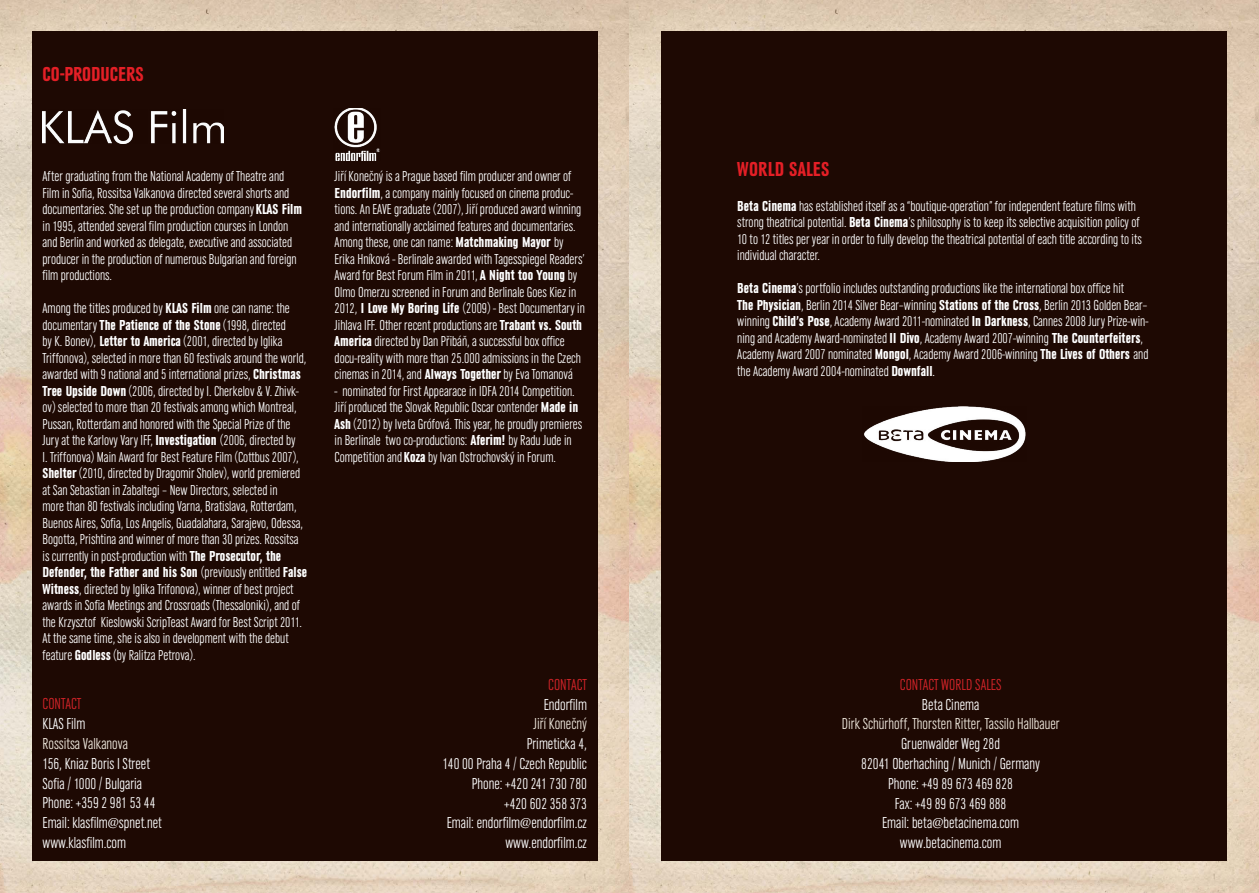
<style>
.page{position:relative;width:1259px;height:893px;background:#fff}
.page>*{position:absolute;margin:0;border:0;box-sizing:border-box;transform-origin:0 0}
.t1{font:700 condensed 21px "URW Grotesk TOT";color:#e41f26}
.t2{font:300 condensed 16.5px/19.8px "URW Grotesk TOT";color:#fff}
.t3{font:300 condensed 16.5px "URW Grotesk TOT";color:#efe8dd}
.t4{font:300 condensed 16.5px "URW Grotesk TOT";color:#d52429}
.t5{font:300 condensed 15px/16.5px "URW Grotesk TOT";color:#fff}
.s1{font-weight:700}
</style>
<div class="page">
<img style="left:0;top:0;width:629px;height:893px">
<div style="left:32px;top:32px;width:565px;height:829px;background:#1e0903"></div>
<img style="left:43px;top:110px;width:181px;height:34px">
<img style="left:334px;top:108px;width:46px;height:52px">
<img style="left:629px;top:0;width:630px;height:893px">
<div style="left:661px;top:32px;width:566px;height:829px;background:#1e0903"></div>
<img style="left:864px;top:407px;width:162px;height:55px">
<h1 class="t1" style="left:43px;top:63px;width:103px">CO-PRODUCERS</h1>
<p class="t5" style="left:43px;top:168px;width:261px">After graduating from the National Academy of Theatre and Film in Sofia, Rossitsa Valkanova directed several shorts and documentaries. She set up the production company <span class="s1">KLAS Film </span>in 1995, attended several film production courses in London and Berlin and worked as delegate, executive and associated producer in the production of numerous Bulgarian and foreign film productions.</p>
<p class="t5" style="left:43px;top:300px;width:266px">Among the titles produced by <span class="s1">KLAS Film</span> one can name: the documentary <span class="s1">The Patience of the Stone</span> (1998, directed<br>by K. Bonev), <span class="s1">Letter to America</span> (2001, directed by Iglika Triffonova), selected in more than 60 festivals around the world, awarded with 9 national and 5 international prizes, <span class="s1">Christmas Tree Upside Down</span> (2006, directed by I. Cherkelov &amp; V. Zhivk&shy;ov) selected to more than 20 festivals among which Montreal, Pussan, Rotterdam and honored with the Special Prize of the Jury at the Karlovy Vary IFF, <span class="s1">Investigation</span> (2006, directed by<br>I. Triffonova) Main Award for Best Feature Film (Cottbus 2007), <span class="s1">Shelter</span> (2010, directed by Dragomir Sholev), world premiered at San Sebastian in Zabaltegi – New Directors, selected in<br>more than 80 festivals including Varna, Bratislava, Rotterdam, Buenos Aires, Sofia, Los Angelis, Guadalahara, Sarajevo, Odessa, Bogotta, Prishtina and winner of more than 30 prizes. Rossitsa is currently in post-production with <span class="s1">The Prosecutor, the Defender, the Father and his Son</span> (previously entitled <span class="s1">False Witness</span>, directed by Iglika Trifonova), winner of best project awards in Sofia Meetings and Crossroads (Thessaloniki), and of the Krzysztof Kieslowski ScripTeast Award for Best Script 2011.<br>At the same time, she is also in development with the debut feature <span class="s1">Godless</span> (by Ralitza Petrova).</p>
<p class="t4" style="left:43px;top:696px;width:40px">CONTACT</p>
<p class="t2" style="left:43px;top:714px;width:44px">KLAS Film</p>
<p class="t3" style="left:43px;top:735px;width:87px">Rossitsa Valkanova</p>
<p class="t2" style="left:43px;top:754px;width:121px">156, Kniaz Boris I Street<br>Sofia / 1000 / Bulgaria<br>Phone: +359 2 981 53 44<br>Email: klasfilm@spnet.net www.klasfilm.com</p>
<p class="t5" style="left:334px;top:168px;width:252px">Jiří Konečný is a Prague based film producer and owner of <span class="s1">Endorfilm</span>, a company mainly focused on cinema produc&shy;tions. An EAVE graduate (2007), Jiří produced award winning and internationally acclaimed features and documentaries.<br>Among these, one can name: <span class="s1">Matchmaking Mayor</span> by Erika Hníková - Berlinale awarded with Tagesspiegel Readers’ Award for Best Forum Film in 2011, <span class="s1">A Night too Young</span> by Olmo Omerzu screened in Forum and Berlinale Goes Kiez in 2012, <span class="s1">I Love My Boring Life</span> (2009) - Best Documentary in Jihlava IFF. Other recent productions are <span class="s1">Trabant vs. South America</span> directed by Dan Přibáň, a successful box office docu-reality with more than 25.000 admissions in the Czech cinemas in 2014, and <span class="s1">Always Together</span> by Eva Tomanová</p>
<p class="t5" style="left:334px;top:383px;width:249px">- nominated for First Appearace in IDFA 2014 Competition.<br>Jiří produced the Slovak Republic Oscar contender <span class="s1">Made in Ash</span> (2012) by Iveta Grófová. This year, he proudly premieres in Berlinale two co-productions: <span class="s1">Aferim!</span> by Radu Jude in Competition and <span class="s1">Koza</span> by Ivan Ostrochovský in Forum.</p>
<p class="t4" style="left:548px;top:676px;width:40px">CONTACT</p>
<p class="t2" style="left:544px;top:695px;width:45px">Endorfilm</p>
<p class="t3" style="left:533px;top:715px;width:55px">Jiří Konečný</p>
<p class="t2" style="left:443px;top:734px;width:146px;text-align:right">Primeticka 4,<br>140 00 Praha 4 / Czech Republic<br>Phone: +420 241 730 780<br>+420 602 358 373<br>Email: endorfilm@endorfilm.cz www.endorfilm.cz</p>
<h1 class="t1" style="left:737px;top:158px;width:22px">World</h1>
<h1 class="t1" style="left:789px;top:158px;width:18px">Sales</h1>
<p class="t5" style="left:737px;top:198px;width:406px"><span class="s1">Beta Cinema</span> has established itself as a “boutique-operation” for independent feature films with strong theatrical potential. <span class="s1">Beta Cinema</span>’s philosophy is to keep its selective acquisition policy of 10 to 12 titles per year in order to fully develop the theatrical potential of each title according to its individual character.</p>
<p class="t5" style="left:737px;top:280px;width:413px"><span class="s1">Beta Cinema</span>’s portfolio includes outstanding productions like the international box office hit<br><span class="s1">The Physician</span>, Berlin 2014 Silver Bear–winning <span class="s1">Stations of the Cross</span>, Berlin 2013 Golden Bear– winning <span class="s1">Child’s Pose</span>, Academy Award 2011-nominated <span class="s1">In Darkness</span>, Cannes 2008 Jury Prize-win&shy;ning and Academy Award-nominated <span class="s1">Il Divo</span>, Academy Award 2007-winning <span class="s1">The Counterfeiters</span>, Academy Award 2007 nominated <span class="s1">Mongol</span>, Academy Award 2006-winning <span class="s1">The Lives of Others</span> and the Academy Award 2004-nominated <span class="s1">Downfall</span>.</p>
<p class="t4" style="left:900px;top:676px;width:103px">CONTACT WORLD SALES</p>
<p class="t2" style="left:922px;top:695px;width:59px">Beta Cinema</p>
<p class="t3" style="left:841px;top:715px;width:219px">Dirk Schürhoff, Thorsten Ritter, Tassilo Hallbauer</p>
<p class="t2" style="left:861px;top:734px;width:180px;text-align:center">Gruenwalder Weg 28d<br>82041 Oberhaching / Munich / Germany<br>Phone: +49 89 673 469 828<br>Fax: +49 89 673 469 888<br>Email: beta@betacinema.com www.betacinema.com</p>
</div>
